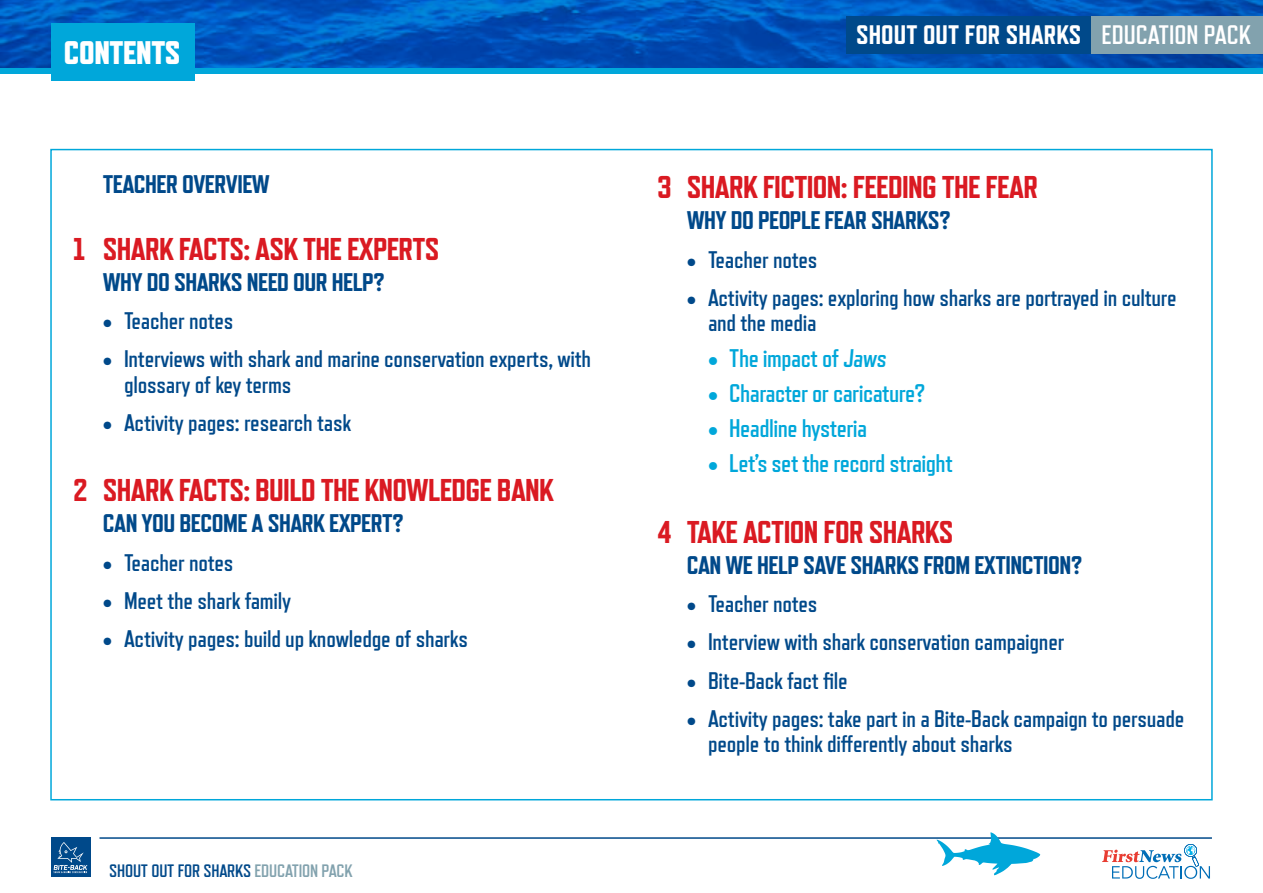
<style>
.page{position:relative;width:1263px;height:893px;background:#fff}
.page>*{position:absolute;margin:0;border:0;box-sizing:border-box;transform-origin:0 0}
.t1{font:800 32.7px "Refrigerator Deluxe";letter-spacing:-.01em;color:#fff}
.t2{font:800 31.5px "Refrigerator Deluxe";letter-spacing:-.02em;color:#da1a22}
.t3{font:800 26.7px "Refrigerator Deluxe";letter-spacing:.005em;color:#fff}
.t4{font:800 25.5px "Refrigerator Deluxe";letter-spacing:-.02em;color:#00498a}
.t5{font:700 25.5px "Refrigerator Deluxe";letter-spacing:-.02em;color:#00a7da}
.t6{font:700 24px/25.5px "Refrigerator Deluxe";letter-spacing:-.01em;color:#00498a}
.t7{font:700 18px "Refrigerator Deluxe";letter-spacing:-.01em;color:#00498a}
.s1{color:#82a2ae}
.s2{font-weight:700}
</style>
<div class="page">
<svg style="left:1102px;top:844px;width:108px;height:35px"></svg>
<div style="left:51px;top:838px;width:39px;height:39px;background:#00498a"></div>
<svg style="left:54px;top:842px;width:34px;height:31px"></svg>
<hr style="left:99px;top:837px;width:1113px;height:2px;background:#00498a">
<svg style="left:937px;top:832px;width:103px;height:43px"></svg>
<div style="left:0;top:0;width:1263px;height:74px;background:#00a7da"></div>
<img style="left:0;top:0;width:1263px;height:68px">
<div style="left:846px;top:16px;width:245px;height:37px;background:#00498a"></div>
<div style="left:1091px;top:16px;width:172px;height:37px;background:#82a2ae"></div>
<div style="left:51px;top:24px;width:144px;height:57px;background:#00a7da"></div>
<h1 class="t1" style="left:64px;top:33px;width:118px">CONTENTS</h1>
<p class="t4" style="left:103px;top:170px;width:169px">TEACHER OVERVIEW</p>
<h2 class="t2" style="left:73px;top:231px;width:368px">1 SHARK FACTS: ASK THE EXPERTS</h2>
<p class="t4" style="left:103px;top:267px;width:284px">WHY DO SHARKS NEED OUR HELP?</p>
<p class="t6" style="left:103px;top:308px;width:132px">• Teacher notes</p>
<p class="t6" style="left:124px;top:346px;width:469px;text-indent:-21px">• Interviews with shark and marine conservation experts, with glossary of key terms</p>
<p class="t6" style="left:103px;top:410px;width:250px">• Activity pages: research task</p>
<h2 class="t2" style="left:73px;top:472px;width:482px">2 SHARK FACTS: BUILD THE KNOWLEDGE BANK</h2>
<p class="t4" style="left:103px;top:509px;width:303px">CAN YOU BECOME A SHARK EXPERT?</p>
<p class="t6" style="left:103px;top:550px;width:132px">• Teacher notes</p>
<p class="t6" style="left:103px;top:588px;width:190px">• Meet the shark family</p>
<p class="t6" style="left:103px;top:626px;width:367px">• Activity pages: build up knowledge of sharks</p>
<p class="t7" style="left:109px;top:861px;width:245px">SHOUT OUT FOR SHARKS <span class="s1">EDUCATION PACK</span></p>
<p class="t3" style="left:856px;top:19px;width:396px">SHOUT OUT FOR SHARKS <span class="s2">EDUCATION PACK</span></p>
<h2 class="t2" style="left:657px;top:169px;width:382px">3 SHARK FICTION: FEEDING THE FEAR</h2>
<p class="t4" style="left:687px;top:206px;width:266px">WHY DO PEOPLE FEAR SHARKS?</p>
<p class="t6" style="left:687px;top:247px;width:132px">• Teacher notes</p>
<p class="t6" style="left:708px;top:285px;width:470px;text-indent:-21px">• Activity pages: exploring how sharks are portrayed in culture and the media</p>
<p class="t5" style="left:708px;top:344px;width:182px">• The impact of Jaws</p>
<p class="t5" style="left:708px;top:379px;width:219px">• Character or caricature?</p>
<p class="t5" style="left:708px;top:414px;width:161px">• Headline hysteria</p>
<p class="t5" style="left:708px;top:450px;width:246px">• Let’s set the record straight</p>
<h2 class="t2" style="left:657px;top:514px;width:298px">4 TAKE ACTION FOR SHARKS</h2>
<p class="t4" style="left:687px;top:550px;width:397px">CAN WE HELP SAVE SHARKS FROM EXTINCTION?</p>
<p class="t6" style="left:687px;top:591px;width:132px">• Teacher notes</p>
<p class="t6" style="left:687px;top:629px;width:379px">• Interview with shark conservation campaigner</p>
<p class="t6" style="left:687px;top:668px;width:162px">• Bite-Back fact file</p>
<p class="t6" style="left:708px;top:706px;width:478px;text-indent:-21px">• Activity pages: take part in a Bite-Back campaign to persuade people to think differently about sharks</p>
</div>
